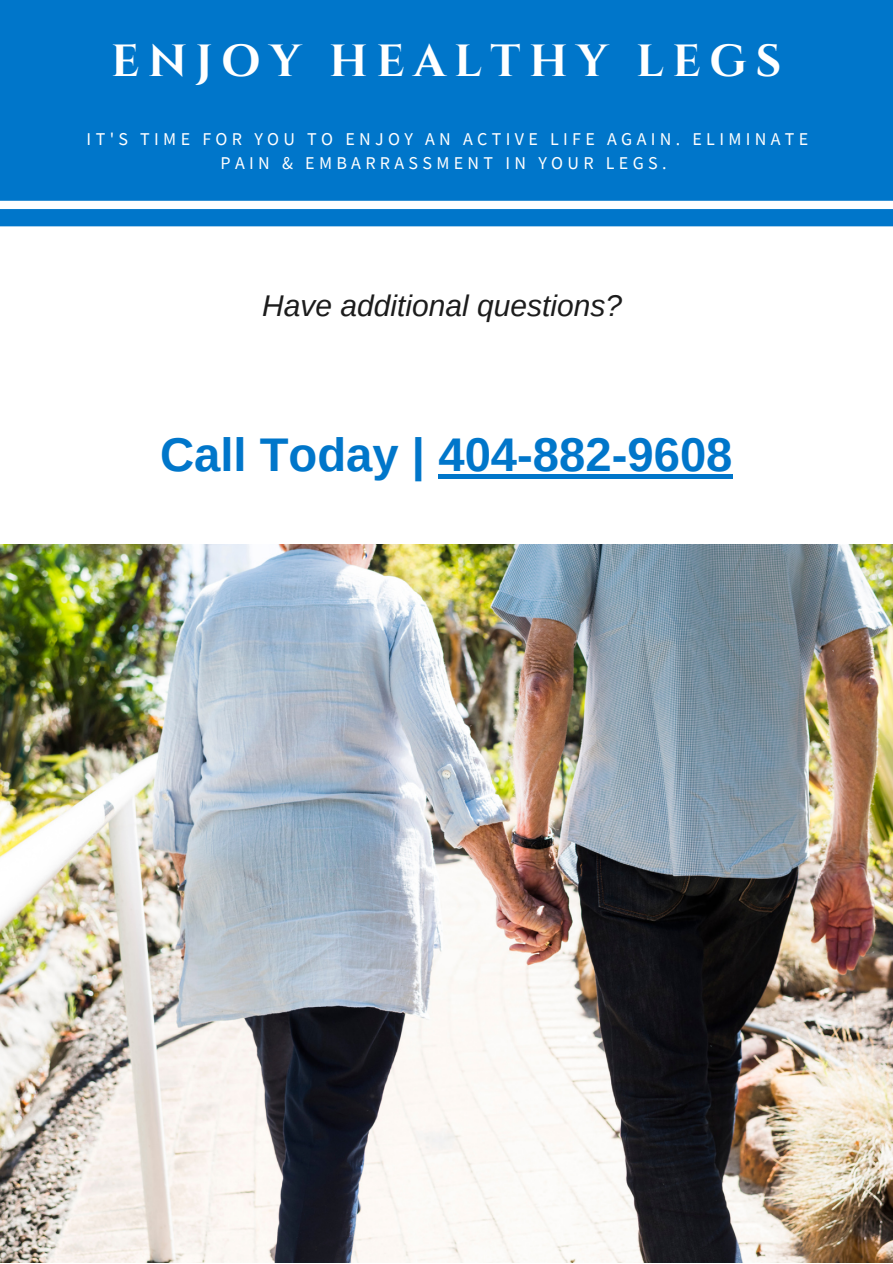
<style>
.page{position:relative;width:893px;height:1264px;background:#fff}
.page>*{position:absolute;margin:0;border:0;box-sizing:border-box;transform-origin:0 0}
.t1{font:700 47.25px "Arimo";color:#0076ca}
.t2{font:700 45px "Cinzel";letter-spacing:.19em;color:#fff}
.t3{font:italic 30px "Arimo";color:#1c1c1c}
.t4{font:18px/24.3px "Source Sans Pro";letter-spacing:.24em;color:#fff;text-align:center}
</style>
<div class="page">
<img style="left:0;top:545px;width:892px;height:717px">
<div style="left:0;top:0;width:892px;height:226px;background:#0076ca"></div>
<div style="left:438px;top:474px;width:294px;height:5px;background:#0076ca"></div>
<p class="t2" style="left:111px;top:32px;width:672px">ENJOY HEALTHY LEGS</p>
<p class="t4" style="left:87px;top:127px;width:723px">IT'S TIME FOR YOU TO ENJOY AN ACTIVE LIFE AGAIN. ELIMINATE<br>PAIN &amp; EMBARRASSMENT IN YOUR LEGS.</p>
<p class="t3" style="left:262px;top:288px;width:361px">Have additional questions?</p>
<p class="t1" style="left:160px;top:428px;width:574px">Call Today | 404-882-9608</p>
</div>
